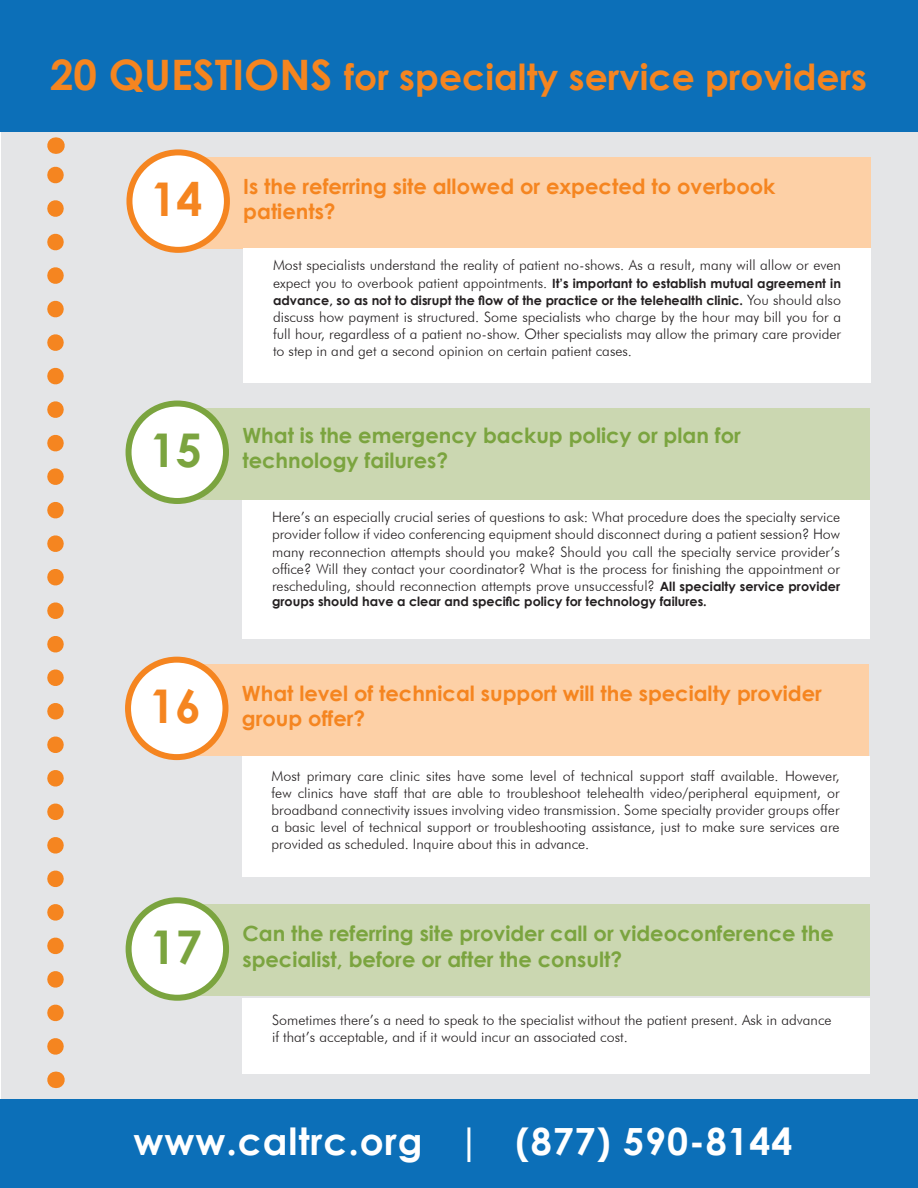
<style>
.page{position:relative;width:918px;height:1188px;background:#fff}
.page>*{position:absolute;margin:0;border:0;box-sizing:border-box;transform-origin:0 0}
.IntroHeader_CentGoth{font:700 46.5px "Century Gothic";color:#f58520}
.IntroHeader_CentGoth-2{font:700 46.5px "Century Gothic";color:#7ba43f}
.t1{font:700 37.5px "Century Gothic";letter-spacing:.025em;color:#fff}
.t2{font:700 36px "Century Gothic";letter-spacing:.005em;color:#f58520}
.Colored_Stages_Heade{font:700 21px/25.2px "Century Gothic";color:#7ba43f}
.Colored_Stages_Heade-2{font:700 21px/25.5px "Century Gothic";color:#f58520}
.WhiteSegment_CopySma{font:300 14.25px/17.1px "Futura BT";color:#231f20;text-align:justify}
.WhiteSegment_CopySma-2{font:700 12.75px/17.1px "Century Gothic";color:#231f20}
.s1{font-size:42px}
.s2{font-family:"Futura BT";font-weight:300;font-size:14.25px}
.s3{font-family:"Century Gothic";font-weight:700;font-size:12.75px}
</style>
<div class="page">
<div style="left:2px;top:0;width:916px;height:1186px;background:#e4e5e7"></div>
<div style="left:0;top:1100px;width:918px;height:88px;background:#0c6fb8"></div>
<div style="left:0;top:0;width:918px;height:132px;background:#0c6fb8"></div>
<div style="left:194px;top:157px;width:676px;height:91px;background:#fdd0a6"></div>
<div style="left:129px;top:152px;width:98px;height:98px;background:#fff;border-radius:50%"></div>
<div style="left:126px;top:149px;width:104px;height:104px;border:6px solid #f58520;border-radius:50%"></div>
<div style="left:243px;top:248px;width:628px;height:135px;background:#fff"></div>
<div style="left:193px;top:408px;width:676px;height:91px;background:#cbd7b1"></div>
<div style="left:129px;top:404px;width:97px;height:97px;background:#fff;border-radius:50%"></div>
<div style="left:126px;top:401px;width:103px;height:103px;border:6px solid #7ba43f;border-radius:50%"></div>
<div style="left:242px;top:500px;width:628px;height:139px;background:#fff"></div>
<div style="left:192px;top:664px;width:677px;height:92px;background:#fdd0a6"></div>
<div style="left:128px;top:660px;width:97px;height:97px;background:#fff;border-radius:50%"></div>
<div style="left:125px;top:657px;width:103px;height:103px;border:6px solid #f58520;border-radius:50%"></div>
<div style="left:242px;top:756px;width:627px;height:120px;background:#fff"></div>
<div style="left:193px;top:905px;width:676px;height:91px;background:#cbd7b1"></div>
<div style="left:129px;top:900px;width:97px;height:98px;background:#fff;border-radius:50%"></div>
<div style="left:126px;top:897px;width:103px;height:104px;border:6px solid #7ba43f;border-radius:50%"></div>
<div style="left:242px;top:998px;width:628px;height:76px;background:#fff"></div>
<svg style="left:47px;top:166px;width:17px;height:880px"></svg>
<svg style="left:56px;top:1072px;width:1px;height:16px"></svg>
<svg style="left:56px;top:137px;width:1px;height:17px"></svg>
<p class="t2" style="left:50px;top:49px;width:819px"><span class="s1">20 QUESTIONS</span> for specialty service providers</p>
<p class="IntroHeader_CentGoth" style="left:151px;top:164px;width:54px">14</p>
<p class="Colored_Stages_Heade-2" style="left:243px;top:172px;width:534px">Is the referring site allowed or expected to overbook</p>
<p class="Colored_Stages_Heade-2" style="left:243px;top:198px;width:94px">patients?</p>
<p class="WhiteSegment_CopySma" style="left:273px;top:257px;width:569px">Most specialists understand the reality of patient no-shows. As a result, many will allow or even</p>
<p class="WhiteSegment_CopySma-2" style="left:273px;top:274px;width:569px"><span class="s2">expect you to overbook patient appointments.</span> It’s important to establish mutual agreement in advance, so as not to disrupt the flow of the practice or the telehealth clinic. <span class="s2">You should also</span></p>
<p class="WhiteSegment_CopySma" style="left:273px;top:308px;width:570px">discuss how payment is structured. Some specialists who charge by the hour may bill you for a full hour, regardless of a patient no-show. Other specialists may allow the primary care provider to step in and get a second opinion on certain patient cases.</p>
<p class="IntroHeader_CentGoth-2" style="left:150px;top:415px;width:54px">15</p>
<p class="Colored_Stages_Heade" style="left:242px;top:422px;width:500px">What is the emergency backup policy or plan for</p>
<p class="Colored_Stages_Heade" style="left:242px;top:447px;width:207px">technology failures?</p>
<p class="WhiteSegment_CopySma" style="left:272px;top:509px;width:570px">Here’s an especially crucial series of questions to ask: What procedure does the specialty service provider follow if video conferencing equipment should disconnect during a patient session? How many reconnection attempts should you make? Should you call the specialty service provider’s office? Will they contact your coordinator? What is the process for finishing the appointment or rescheduling, should reconnection attempts prove unsuccessful? <span class="s3">All specialty service provider</span></p>
<p class="WhiteSegment_CopySma-2" style="left:272px;top:592px;width:436px">groups should have a clear and specific policy for technology failures.</p>
<p class="IntroHeader_CentGoth" style="left:149px;top:671px;width:54px">16</p>
<p class="Colored_Stages_Heade-2" style="left:242px;top:680px;width:582px">What level of technical support will the specialty provider group offer?</p>
<p class="WhiteSegment_CopySma" style="left:272px;top:767px;width:569px">Most primary care clinic sites have some level of technical support staff available. However, few clinics have staff that are able to troubleshoot telehealth video/peripheral equipment, or broadband connectivity issues involving video transmission. Some specialty provider groups offer a basic level of technical support or troubleshooting assistance, just to make sure services are provided as scheduled. Inquire about this in advance.</p>
<p class="IntroHeader_CentGoth-2" style="left:150px;top:912px;width:54px">17</p>
<p class="Colored_Stages_Heade" style="left:242px;top:920px;width:593px">Can the referring site provider call or videoconference the specialist, before or after the consult?</p>
<p class="WhiteSegment_CopySma" style="left:272px;top:1011px;width:561px">Sometimes there’s a need to speak to the specialist without the patient present. Ask in advance if that’s acceptable, and if it would incur an associated cost.</p>
<p class="t1" style="left:134px;top:1112px;width:660px">www.caltrc.org | (877) 590-8144</p>
</div>
